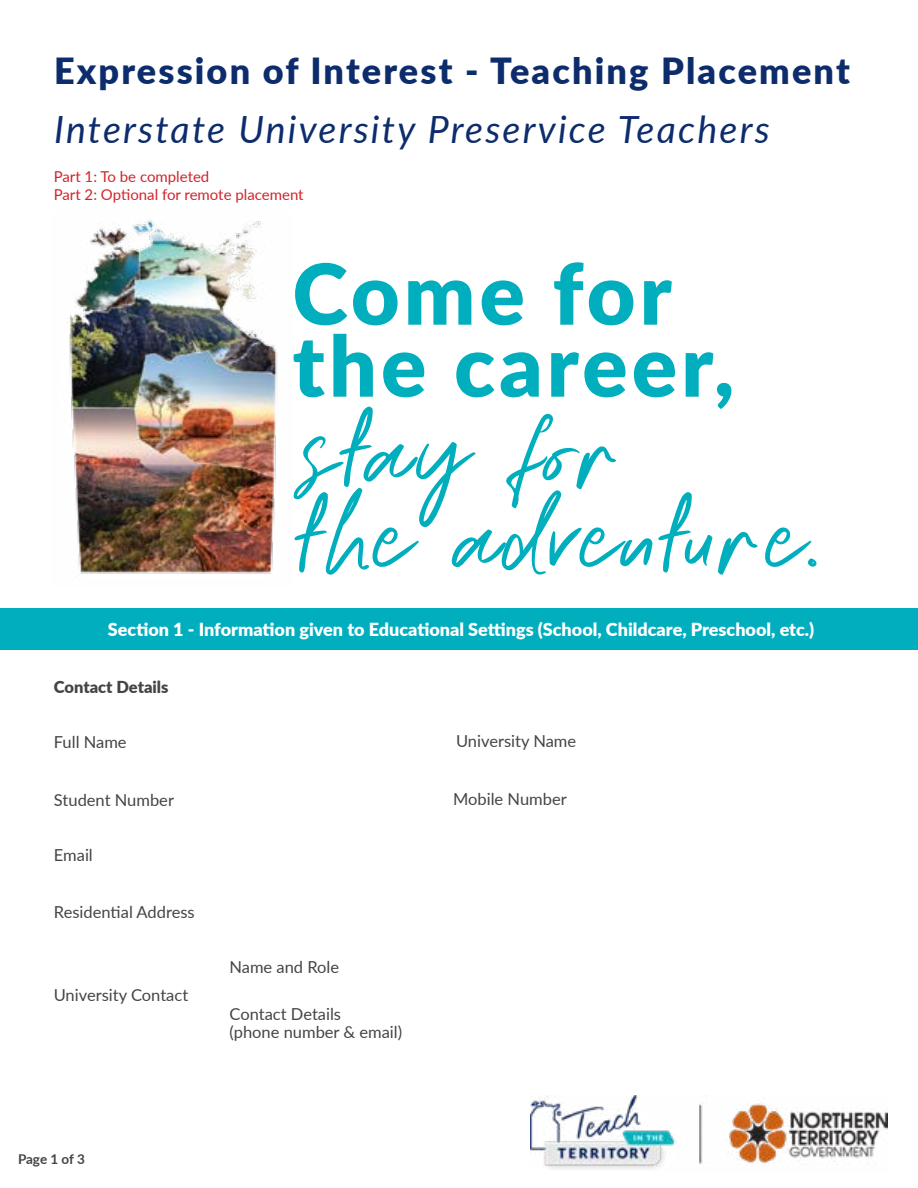
<style>
.page{position:relative;width:918px;height:1188px;background:#fff}
.page>*{position:absolute;margin:0;border:0;box-sizing:border-box;transform-origin:0 0}
.t1{font:106.5px/85.5px "Ripon Script";letter-spacing:.02em;color:#00aebd}
.t2{font:900 84px/72px "Lato";letter-spacing:.05em;color:#00aebd}
.t3{font:italic 37.5px "Lato";letter-spacing:.06em;color:#0d2c6c}
.t4{font:900 36px "Lato";letter-spacing:.06em;color:#0d2c6c}
.t5{font:900 18px "Lato";color:#fff}
.t6{font:16.5px/18px "Lato";color:#454347}
.t7{font:900 16.5px "Lato";color:#454347}
.t8{font:15px/18px "Lato";color:#d2232a}
.t9{font:700 13.5px "Lato";letter-spacing:-.01em;color:#454347}
</style>
<div class="page">
<div style="left:0;top:608px;width:918px;height:42px;background:#00aebd"></div>
<img style="left:69px;top:219px;width:208px;height:355px">
<img style="left:530px;top:1095px;width:358px;height:74px">
<h3 class="t4" style="left:54px;top:44px;width:797px">Expression of Interest - Teaching Placement</h3>
<h3 class="t3" style="left:54px;top:102px;width:717px">Interstate University Preservice Teachers</h3>
<p class="t8" style="left:54px;top:167px;width:251px">Part 1: To be completed<br>Part 2: Optional for remote placement</p>
<h2 class="t2" style="left:293px;top:254px;width:443px">Come for the career,</h2>
<h1 class="t1" style="left:293px;top:407px;width:531px">stay for<br>the adventure.</h1>
<p class="t5" style="left:108px;top:616px;width:708px">Section 1 - Information given to Educational Settings (School, Childcare, Preschool, etc.)</p>
<p class="t7" style="left:54px;top:674px;width:116px">Contact Details</p>
<p class="t6" style="left:54px;top:732px;width:74px">Full Name</p>
<p class="t6" style="left:456px;top:732px;width:122px">University Name</p>
<p class="t6" style="left:54px;top:790px;width:122px">Student Number</p>
<p class="t6" style="left:453px;top:789px;width:115px">Mobile Number</p>
<p class="t6" style="left:54px;top:845px;width:40px">Email</p>
<p class="t6" style="left:54px;top:902px;width:142px">Residential Address</p>
<p class="t6" style="left:54px;top:985px;width:136px">University Contact</p>
<p class="t6" style="left:229px;top:958px;width:111px">Name and Role</p>
<p class="t6" style="left:229px;top:1004px;width:174px">Contact Details<br>(phone number &amp; email)</p>
<p class="t9" style="left:18px;top:1149px;width:68px">Page 1 of 3</p>
</div>
